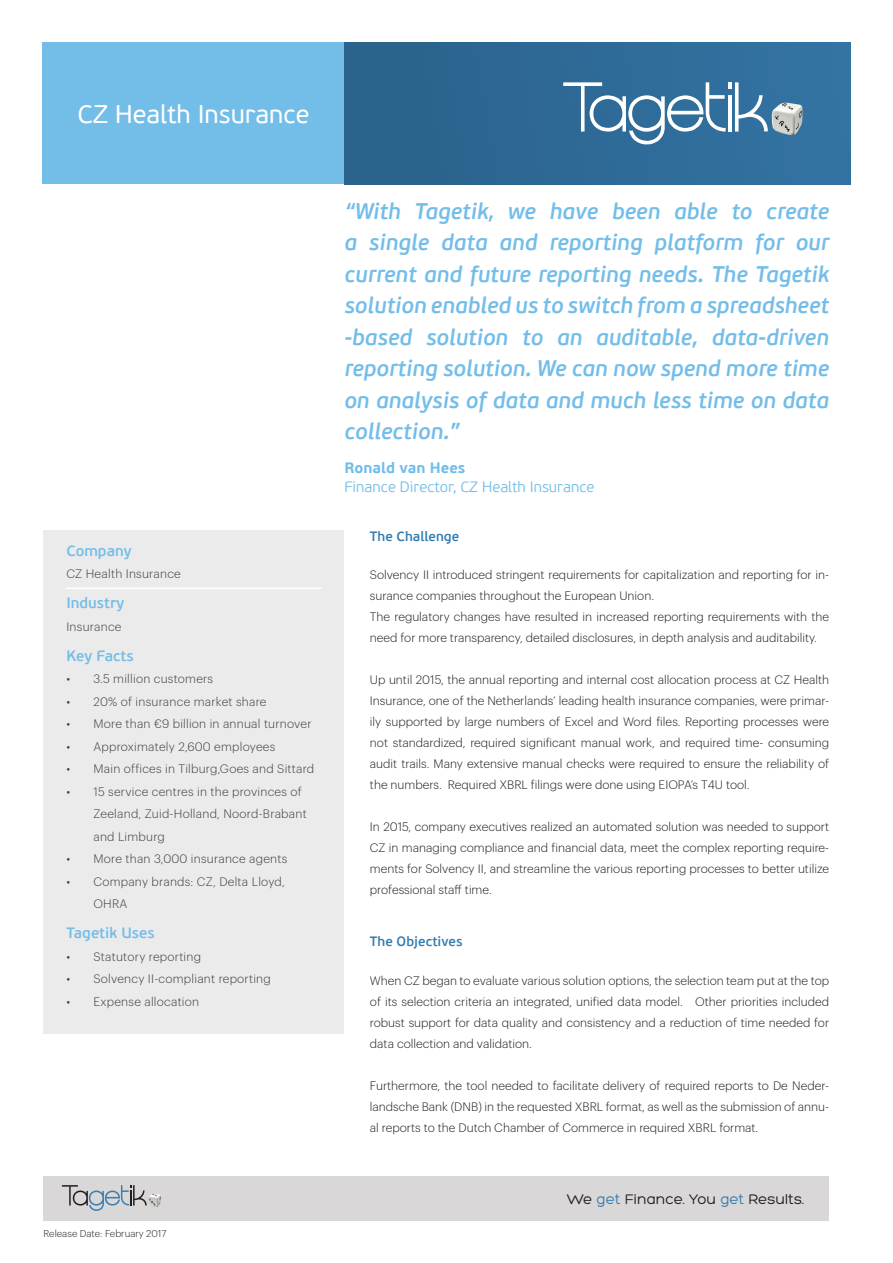
<style>
.page{position:relative;width:893px;height:1263px;background:#fff}
.page>*{position:absolute;margin:0;border:0;box-sizing:border-box;transform-origin:0 0}
.t1{font:25.5px "PF Beau Sans Pro";color:#fff}
.t2{font:italic 600 22.5px/31.5px "PF Beau Sans Pro";color:#73bde9;text-align:justify}
.t3{font:600 15px "PF Beau Sans Pro";color:#73bde9}
.t4{font:300 15px "PF Beau Sans Pro";color:#73bde9}
.t5{font:15px "Hero";color:#201d1e}
.t6{font:700 15px "PF Beau Sans Pro";color:#73bde9}
.t7{font:600 13.5px "PF Beau Sans Pro";color:#337db1}
.t8{font:300 12px/21px "Graphik";color:#201d1e;text-align:justify}
.t9{font:300 12px/22.5px "Graphik";letter-spacing:.02em;color:#403b3b}
.t10{font:300 9.75px "Graphik";color:#231f20}
.s1{color:#377db1}
</style>
<div class="page">
<div style="left:43px;top:43px;width:301px;height:141px;background:#73bde9"></div>
<div style="left:344px;top:43px;width:506px;height:141px;background:linear-gradient(to right,#2a618a,#3373a3)"></div>
<svg style="left:563px;top:82px;width:205px;height:62px"></svg>
<img style="left:771px;top:103px;width:31px;height:33px">
<div style="left:44px;top:1175px;width:785px;height:45px;background:#d9d7d7"></div>
<div style="left:44px;top:530px;width:300px;height:504px;background:#ebebeb"></div>
<hr style="left:66px;top:588px;width:256px;height:1px;background:#fff">
<img style="left:148px;top:1193px;width:13px;height:14px">
<svg style="left:62px;top:1185px;width:85px;height:26px"></svg>
<h1 class="t1" style="left:78px;top:100px;width:233px">CZ Health Insurance</h1>
<p class="t3" style="left:66px;top:541px;width:67px">Company</p>
<p class="t9" style="left:66px;top:561px;width:116px">CZ Health Insurance</p>
<p class="t3" style="left:66px;top:594px;width:60px">Industry</p>
<p class="t9" style="left:66px;top:614px;width:57px">Insurance</p>
<p class="t3" style="left:66px;top:646px;width:69px">Key Facts</p>
<p class="t9" style="left:66px;top:666px;width:148px">• 3.5 million customers</p>
<p class="t9" style="left:66px;top:689px;width:202px">• 20% of insurance market share</p>
<p class="t9" style="left:66px;top:711px;width:247px">• More than €9 billion in annual turnover</p>
<p class="t9" style="left:66px;top:734px;width:211px">• Approximately 2,600 employees</p>
<p class="t9" style="left:66px;top:756px;width:249px">• Main offices in Tilburg,Goes and Sittard</p>
<p class="t9" style="left:93px;top:779px;width:215px;text-indent:-27px">• 15 service centres in the provinces of<br>Zeeland, Zuid-Holland, Noord-Brabant and Limburg</p>
<p class="t9" style="left:66px;top:846px;width:223px">• More than 3,000 insurance agents</p>
<p class="t9" style="left:93px;top:869px;width:193px;text-indent:-27px">• Company brands: CZ, Delta Lloyd,<br>OHRA</p>
<p class="t3" style="left:66px;top:924px;width:90px">Tagetik Uses</p>
<p class="t9" style="left:66px;top:944px;width:136px">• Statutory reporting</p>
<p class="t9" style="left:66px;top:966px;width:206px">• Solvency II-compliant reporting</p>
<p class="t9" style="left:66px;top:989px;width:134px">• Expense allocation</p>
<p class="t10" style="left:44px;top:1226px;width:124px">Release Date: February 2017</p>
<p class="t2" style="left:344px;top:196px;width:486px">“With Tagetik, we have been able to create a single data and reporting platform for our current and future reporting needs. The Tagetik solution enabled us to switch from a spreadsheet -based solution to an auditable, data-driven reporting solution. We can now spend more time on analysis of data and much less time on data collection.”</p>
<p class="t6" style="left:344px;top:458px;width:122px">Ronald van Hees</p>
<p class="t4" style="left:344px;top:479px;width:252px">Finance Director, CZ Health Insurance</p>
<p class="t7" style="left:370px;top:528px;width:91px">The Challenge</p>
<p class="t8" style="left:370px;top:563px;width:461px;text-align:left">Solvency II introduced stringent requirements for capitalization and reporting for in&shy;surance companies throughout the European Union.<br>The regulatory changes have resulted in increased reporting requirements with the need for more transparency, detailed disclosures, in depth analysis and auditability.</p>
<p class="t8" style="left:370px;top:668px;width:461px">Up until 2015, the annual reporting and internal cost allocation process at CZ Health Insurance, one of the Netherlands’ leading health insurance companies, were primar&shy;ily supported by large numbers of Excel and Word files. Reporting processes were not standardized, required significant manual work, and required time- consuming audit trails. Many extensive manual checks were required to ensure the reliability of the numbers. Required XBRL filings were done using EIOPA’s T4U tool.</p>
<p class="t8" style="left:370px;top:815px;width:461px">In 2015, company executives realized an automated solution was needed to support CZ in managing compliance and financial data, meet the complex reporting require&shy;ments for Solvency II, and streamline the various reporting processes to better utilize professional staff time.</p>
<p class="t7" style="left:370px;top:934px;width:94px">The Objectives</p>
<p class="t8" style="left:370px;top:969px;width:461px">When CZ began to evaluate various solution options, the selection team put at the top of its selection criteria an integrated, unified data model. Other priorities included robust support for data quality and consistency and a reduction of time needed for data collection and validation.</p>
<p class="t8" style="left:370px;top:1074px;width:461px">Furthermore, the tool needed to facilitate delivery of required reports to De Neder&shy;landsche Bank (DNB) in the requested XBRL format, as well as the submission of annu&shy;al reports to the Dutch Chamber of Commerce in required XBRL format.</p>
<p class="t5" style="left:567px;top:1191px;width:239px">We <span class="s1">get</span> Finance. You <span class="s1">get</span> Results.</p>
</div>
